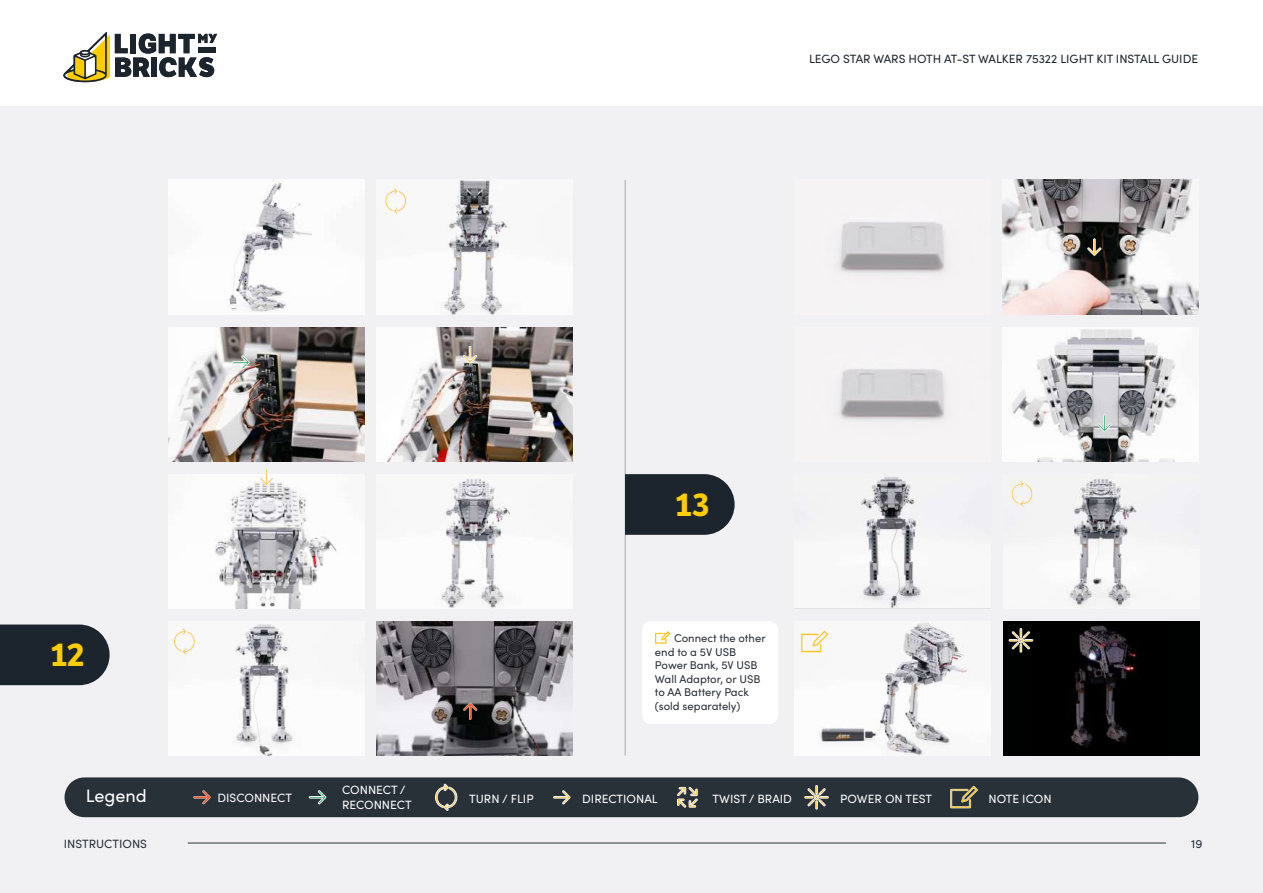
<style>
.page{position:relative;width:1263px;height:893px;background:#fff}
.page>*{position:absolute;margin:0;border:0;box-sizing:border-box;transform-origin:0 0}
.t1{font:700 31.5px "LFT Etica";color:#ffcd03}
.t2{font:18px "Sofia Pro";color:#fff}
.t3{font:12px/14.4px "Sofia Pro";color:#fff}
.t4{font:12px "Sofia Pro";color:#1c252d}
.t5{font:12px "Sofia Pro";color:#283038}
.t6{font:11.25px/13.5px "Sofia Pro";color:#283038}
</style>
<div class="page">
<svg style="left:63px;top:32px;width:154px;height:50px"></svg>
<div style="left:0;top:106px;width:1263px;height:787px;background:#f1f1f3"></div>
<hr style="left:188px;top:843px;width:978px;height:1px;background:#283038">
<img style="left:168px;top:621px;width:196px;height:134px">
<img style="left:1002px;top:327px;width:196px;height:134px">
<img style="left:377px;top:180px;width:196px;height:134px">
<img style="left:377px;top:621px;width:196px;height:135px">
<img style="left:859px;top:477px;width:62px;height:130px">
<img style="left:839px;top:222px;width:106px;height:51px">
<img style="left:1050px;top:479px;width:87px;height:127px">
<img style="left:377px;top:479px;width:196px;height:129px">
<img style="left:1002px;top:180px;width:196px;height:134px">
<hr style="left:625px;top:180px;width:1px;height:576px;background:#000">
<div style="left:65px;top:777px;width:1133px;height:40px;background:#283038;border-radius:20px"></div>
<svg style="left:193px;top:790px;width:18px;height:14px"></svg>
<svg style="left:309px;top:790px;width:17px;height:14px"></svg>
<svg style="left:553px;top:790px;width:17px;height:14px"></svg>
<svg style="left:435px;top:784px;width:23px;height:27px"></svg>
<svg style="left:677px;top:787px;width:21px;height:21px"></svg>
<svg style="left:804px;top:785px;width:25px;height:24px"></svg>
<svg style="left:950px;top:786px;width:28px;height:22px"></svg>
<img style="left:168px;top:180px;width:196px;height:134px">
<img style="left:168px;top:474px;width:196px;height:134px">
<img style="left:168px;top:327px;width:196px;height:134px">
<img style="left:795px;top:621px;width:196px;height:135px">
<svg style="left:383px;top:187px;width:25px;height:28px"></svg>
<svg style="left:232px;top:355px;width:18px;height:14px"></svg>
<svg style="left:259px;top:468px;width:15px;height:18px"></svg>
<svg style="left:172px;top:628px;width:25px;height:27px"></svg>
<svg style="left:463px;top:703px;width:14px;height:17px"></svg>
<svg style="left:1087px;top:238px;width:15px;height:18px"></svg>
<svg style="left:1097px;top:414px;width:15px;height:18px"></svg>
<svg style="left:1011px;top:481px;width:22px;height:26px"></svg>
<img style="left:839px;top:369px;width:106px;height:51px">
<div style="left:1003px;top:621px;width:196px;height:135px;background:#000101"></div>
<img style="left:1070px;top:625px;width:67px;height:123px">
<svg style="left:0;top:624px;width:110px;height:61px;background:#2b333b"></svg>
<div style="left:642px;top:621px;width:136px;height:103px;background:#fff;border-radius:9px"></div>
<svg style="left:655px;top:631px;width:15px;height:13px"></svg>
<svg style="left:801px;top:630px;width:28px;height:23px"></svg>
<svg style="left:1009px;top:628px;width:24px;height:24px"></svg>
<svg style="left:625px;top:474px;width:110px;height:61px;background:#2a323a"></svg>
<img style="left:377px;top:327px;width:196px;height:134px">
<svg style="left:463px;top:346px;width:14px;height:18px"></svg>
<p class="t4" style="left:809px;top:50px;width:391px">LEGO STAR WARS HOTH AT-ST WALKER 75322 LIGHT KIT INSTALL GUIDE</p>
<h1 class="t1" style="left:675px;top:486px;width:36px">13</h1>
<h1 class="t1" style="left:51px;top:636px;width:35px">12</h1>
<p class="t6" style="left:655px;top:631px;width:112px;text-indent:19px">Connect the other end to a 5V USB<br>Power Bank, 5V USB<br>Wall Adaptor, or USB to AA Battery Pack (sold separately)</p>
<h2 class="t2" style="left:86px;top:783px;width:62px">Legend</h2>
<p class="t3" style="left:217px;top:790px;width:76px">DISCONNECT</p>
<p class="t3" style="left:342px;top:782px;width:71px">CONNECT /<br>RECONNECT</p>
<p class="t3" style="left:469px;top:791px;width:66px">TURN / FLIP</p>
<p class="t3" style="left:582px;top:791px;width:77px">DIRECTIONAL</p>
<p class="t3" style="left:713px;top:791px;width:81px">TWIST / BRAID</p>
<p class="t3" style="left:840px;top:791px;width:93px">POWER ON TEST</p>
<p class="t3" style="left:988px;top:791px;width:65px">NOTE ICON</p>
<p class="t5" style="left:64px;top:835px;width:85px">INSTRUCTIONS</p>
<p class="t5" style="left:1191px;top:835px;width:13px">19</p>
</div>
